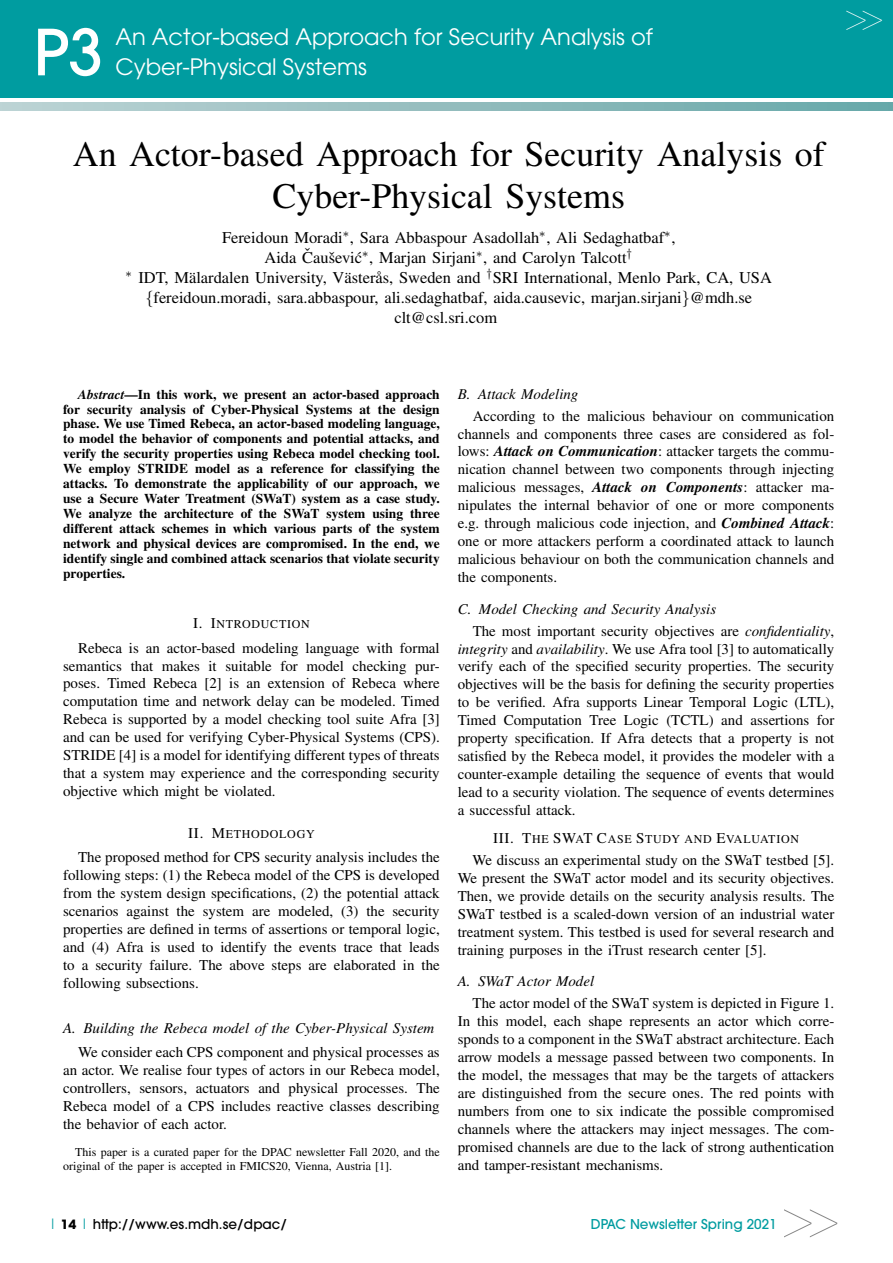
<style>
.page{position:relative;width:893px;height:1263px;background:#fff}
.page>*{position:absolute;margin:0;border:0;box-sizing:border-box;transform-origin:0 0}
.t1{font:500 63px "ITC Avant Garde Pro";color:#fff}
.t2{font:200 54px "Helvetica Neue";color:#878787}
.t3{font:200 37.5px "Helvetica Neue";color:#fff}
.t4{font:35.85px/41.8px "Nimbus Rom No 9 L";color:#000;text-align:center}
.t5{font:22.5px/30px "ITC Avant Garde Pro";color:#fff}
.t6{font:16.5px/20px "Nimbus Rom No 9 L";color:#000;text-align:center}
.t7{font:15px/18px "Nimbus Rom No 9 L";color:#000;text-align:justify}
.t8{font:italic 15px/22px "Nimbus Rom No 9 L";color:#000}
.t9{font:500 13.5px/15px "Nimbus Rom No 9 L";color:#000;text-align:justify}
.t10{font:500 13.5px "ITC Avant Garde Pro";color:#000}
.t11{font:500 13.5px "ITC Avant Garde Pro";color:#009ca0}
.t12{font:12px/13.5px "Nimbus Rom No 9 L";color:#000}
.t13{font:12px "Nimbus Rom No 9 L";letter-spacing:.06em;color:#000}
.s1{font-family:"CMSY10";font-size:16.35px}
.s2{font-style:italic}
.s3{font-size:15px}
.s4{font-weight:500;font-style:italic}
.s5{font-style:normal}
.s6{font-family:"Frutiger";font-weight:300;font-stretch:condensed;font-size:15px;color:#009ca0}
.s7{font-weight:700;font-size:12.75px}
</style>
<div class="page">
<svg style="left:0;top:102px;width:893px;height:9px;background:#92bdbe"></svg>
<div style="left:0;top:0;width:893px;height:98px;background:#009ca0"></div>
<h1 class="t1" style="left:34px;top:12px;width:71px">P3</h1>
<h3 class="t5" style="left:115px;top:22px;width:539px">An Actor-based Approach for Security Analysis of<br>Cyber-Physical Systems</h3>
<h3 class="t3" style="left:845px;top:-12px;width:40px">&gt;&gt;</h3>
<h3 class="t4" style="left:73px;top:134px;width:753px">An Actor-based Approach for Security Analysis of<br>Cyber-Physical Systems</h3>
<p class="t6" style="left:222px;top:227px;width:455px">Fereidoun Moradi<sup>∗</sup>, Sara Abbaspour Asadollah<sup>∗</sup>, Ali Sedaghatbaf<sup>∗</sup>,<br>Aida Cauˇ c´<sup>∗</sup>, Marjan Sirjani<sup>∗</sup>, and Carolyn Talcott<sup>†</sup></p>
<p class="t6" style="left:126px;top:247px;width:648px;text-align:left;text-indent:179px">ˇ sevi<br><sup>∗</sup> IDT, Malardalen University, Vasteras, Sweden and <sup>†</sup>SRI International, Menlo Park, CA, USA</p>
<p class="t6" style="left:190px;top:267px;width:7px">¨</p>
<p class="t6" style="left:345px;top:267px;width:7px">¨</p>
<p class="t6" style="left:376px;top:267px;width:7px">˚</p>
<p class="t6" style="left:145px;top:288px;width:608px"><span class="s1">{</span>fereidoun.moradi, sara.abbaspour, ali.sedaghatbaf, aida.causevic, marjan.sirjani<span class="s1">}</span>@mdh.se</p>
<p class="t6" style="left:394px;top:308px;width:104px">clt@csl.sri.com</p>
<p class="t9" style="left:63px;top:387px;width:378px;text-indent:15px"><span class="s2">Abstract</span>—In this work, we present an actor-based approach for security analysis of Cyber-Physical Systems at the design phase. We use Timed Rebeca, an actor-based modeling language, to model the behavior of components and potential attacks, and verify the security properties using Rebeca model checking tool.<br>We employ STRIDE model as a reference for classifying the attacks. To demonstrate the applicability of our approach, we use a Secure Water Treatment (SWaT) system as a case study.<br>We analyze the architecture of the SWaT system using three different attack schemes in which various parts of the system network and physical devices are compromised. In the end, we identify single and combined attack scenarios that violate security properties.</p>
<p class="t13" style="left:193px;top:616px;width:118px"><span class="s3">I. I</span>NTRODUCTION</p>
<p class="t7" style="left:63px;top:639px;width:378px;text-indent:15px">Rebeca is an actor-based modeling language with formal semantics that makes it suitable for model checking pur&shy;poses. Timed Rebeca [2] is an extension of Rebeca where computation time and network delay can be modeled. Timed Rebeca is supported by a model checking tool suite Afra [3] and can be used for verifying Cyber-Physical Systems (CPS).<br>STRIDE [4] is a model for identifying different types of threats that a system may experience and the corresponding security objective which might be violated.</p>
<p class="t13" style="left:188px;top:826px;width:128px"><span class="s3">II. M</span>ETHODOLOGY</p>
<p class="t7" style="left:63px;top:849px;width:378px;text-indent:15px">The proposed method for CPS security analysis includes the following steps: (1) the Rebeca model of the CPS is developed from the system design specifications, (2) the potential attack scenarios against the system are modeled, (3) the security properties are defined in terms of assertions or temporal logic, and (4) Afra is used to identify the events trace that leads to a security failure. The above steps are elaborated in the following subsections.</p>
<p class="t8" style="left:63px;top:1017px;width:373px">A. Building the Rebeca model of the Cyber-Physical System</p>
<p class="t7" style="left:63px;top:1043px;width:378px;text-indent:15px">We consider each CPS component and physical processes as an actor. We realise four types of actors in our Rebeca model, controllers, sensors, actuators and physical processes. The Rebeca model of a CPS includes reactive classes describing the behavior of each actor.</p>
<p class="t12" style="left:63px;top:1146px;width:378px;text-indent:12px">This paper is a curated paper for the DPAC newsletter Fall 2020, and the original of the paper is accepted in FMICS20, Vienna, Austria [1].</p>
<p class="t8" style="left:458px;top:383px;width:122px">B. Attack Modeling</p>
<p class="t7" style="left:458px;top:407px;width:378px;text-indent:15px">According to the malicious behaviour on communication channels and components three cases are considered as fol&shy;lows: <span class="s4">Attack on Communication</span>: attacker targets the commu&shy;nication channel between two components through injecting malicious messages, <span class="s4">Attack on Components</span>: attacker ma&shy;nipulates the internal behavior of one or more components e.g. through malicious code injection, and <span class="s4">Combined Attack</span>: one or more attackers perform a coordinated attack to launch malicious behaviour on both the communication channels and the components.</p>
<p class="t8" style="left:473px;top:598px;width:363px;text-indent:-15px">C. Model Checking and Security Analysis<br><span class="s5">The most important security objectives are</span> confidentiality<span class="s5">,</span></p>
<p class="t7" style="left:458px;top:640px;width:378px"><span class="s2">integrity</span> and <span class="s2">availability</span>. We use Afra tool [3] to automatically verify each of the specified security properties. The security objectives will be the basis for defining the security properties to be verified. Afra supports Linear Temporal Logic (LTL), Timed Computation Tree Logic (TCTL) and assertions for property specification. If Afra detects that a property is not satisfied by the Rebeca model, it provides the modeler with a counter-example detailing the sequence of events that would lead to a security violation. The sequence of events determines a successful attack.</p>
<p class="t13" style="left:493px;top:832px;width:308px"><span class="s3">III. T</span>HE <span class="s3">SW</span>A<span class="s3">T C</span>ASE <span class="s3">S</span>TUDY AND <span class="s3">E</span>VALUATION</p>
<p class="t7" style="left:458px;top:851px;width:378px;text-indent:15px">We discuss an experimental study on the SWaT testbed [5].<br>We present the SWaT actor model and its security objectives.<br>Then, we provide details on the security analysis results. The SWaT testbed is a scaled-down version of an industrial water treatment system. This testbed is used for several research and training purposes in the iTrust research center [5].</p>
<p class="t8" style="left:458px;top:970px;width:138px">A. SWaT Actor Model</p>
<p class="t7" style="left:458px;top:994px;width:378px;text-indent:15px">The actor model of the SWaT system is depicted in Figure 1.<br>In this model, each shape represents an actor which corre&shy;sponds to a component in the SWaT abstract architecture. Each arrow models a message passed between two components. In the model, the messages that may be the targets of attackers are distinguished from the secure ones. The red points with numbers from one to six indicate the possible compromised channels where the attackers may inject messages. The com&shy;promised channels are due to the lack of strong authentication and tamper-resistant mechanisms.</p>
<p class="t10" style="left:51px;top:1215px;width:238px"><span class="s6">I</span> <span class="s7">14</span> <span class="s6">I</span> http://www.es.mdh.se/dpac/</p>
<p class="t11" style="left:591px;top:1215px;width:187px">DPAC Newsletter Spring 2021</p>
<h2 class="t2" style="left:781px;top:1176px;width:60px">&gt;&gt;</h2>
</div>
